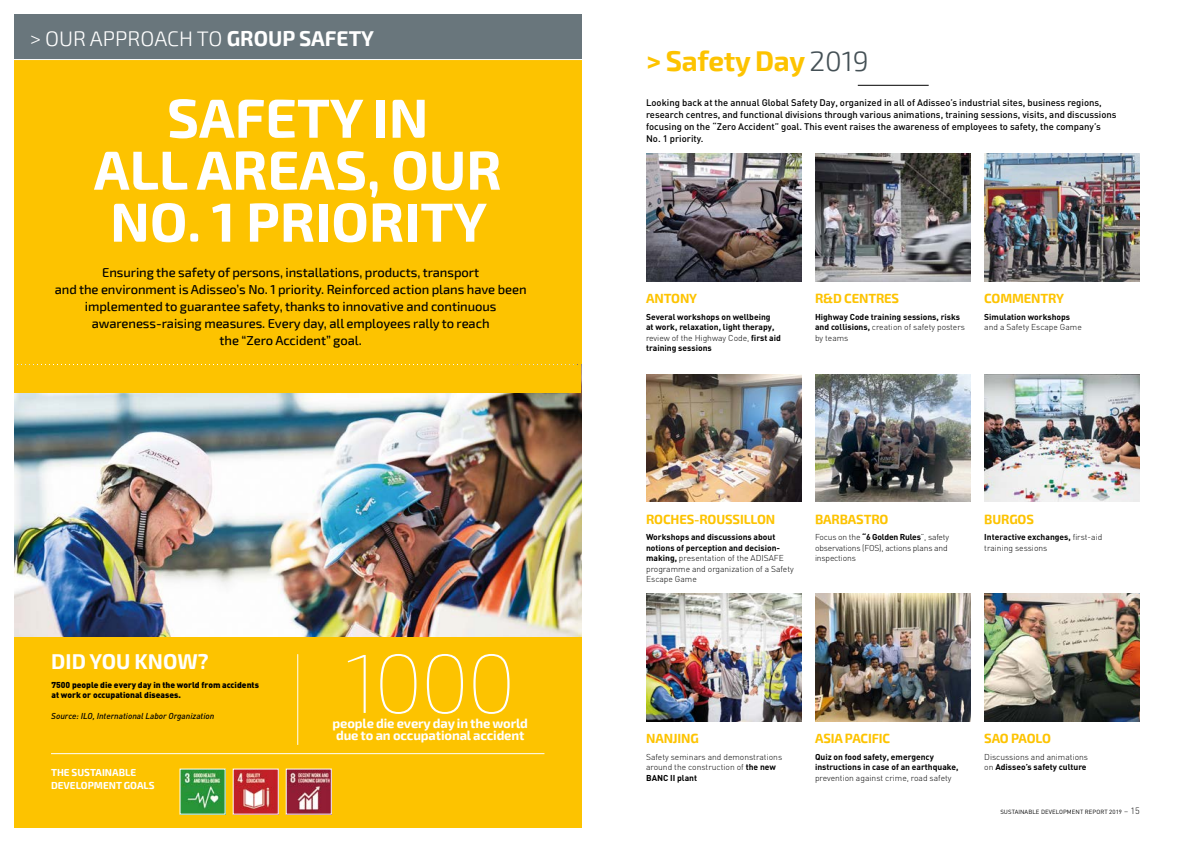
<style>
.page{position:relative;width:1191px;height:842px;background:#fff}
.page>*{position:absolute;margin:0;border:0;box-sizing:border-box;transform-origin:0 0}
.t1{font:100 84px "Exo 2";color:#fff}
.t2{font:700 55px/52px "Exo 2";color:#fff;text-align:center}
.t3{font:700 28px "Exo 2";letter-spacing:-.01em;color:#fdc300}
.t4{font:300 21px "Exo 2";color:#fff}
.t5{font:700 21px "Exo 2";color:#fff}
.t6{font:500 13px/17px "Exo 2";letter-spacing:-.005em;color:#000;text-align:center}
.t7{font:700 13px "Exo 2";letter-spacing:-.01em;color:#fdc300}
.t8{font:700 13px "Exo 2";letter-spacing:-.01em;color:#fff}
.t9{font:700 10px/12.5px "Exo 2";color:#fff}
.t10{font:500 9.5px/12px "DIN";color:#000}
.t11{font:300 8.5px/10.5px "DIN";color:#000}
.t12{font:700 8.5px/10.5px "DIN";color:#000}
.t13{font:300 8.5px/10.5px "DIN";letter-spacing:-.02em;color:#000}
.t14{font:900 8.5px/10.5px "DIN";color:#000}
.t15{font:italic 500 8.5px "DIN Pro";color:#000}
.t16{font:6px "DIN";letter-spacing:.01em;color:#000}
.s1{font-weight:700}
.s2{font-weight:300;color:#445055}
.s3{font-weight:300}
.s4{font-weight:300;font-size:8px}
.s5{font-weight:300;font-size:9px}
</style>
<div class="page">
<hr style="left:857px;top:85px;width:71px;height:1px;background:#000">
<img style="left:646px;top:374px;width:155px;height:128px">
<img style="left:984px;top:154px;width:155px;height:127px">
<img style="left:646px;top:594px;width:155px;height:127px">
<img style="left:815px;top:374px;width:155px;height:128px">
<img style="left:984px;top:374px;width:155px;height:128px">
<img style="left:815px;top:594px;width:155px;height:127px">
<img style="left:984px;top:594px;width:155px;height:127px">
<img style="left:646px;top:154px;width:155px;height:127px">
<img style="left:815px;top:154px;width:155px;height:127px">
<div style="left:14px;top:14px;width:567px;height:814px;background:#fdc300"></div>
<div style="left:14px;top:14px;width:567px;height:46px;background:#69767c"></div>
<hr style="left:13px;top:59px;width:569px;height:1px;background:#fff">
<hr style="left:297px;top:654px;width:1px;height:91px;background:#fff">
<img style="left:14px;top:393px;width:567px;height:243px">
<svg style="left:17px;top:364px;width:561px;height:1px"></svg>
<hr style="left:51px;top:753px;width:493px;height:1px;background:#fff">
<img style="left:181px;top:770px;width:43px;height:43px">
<img style="left:235px;top:770px;width:42px;height:43px">
<img style="left:288px;top:770px;width:42px;height:43px">
<h3 class="t4" style="left:30px;top:27px;width:346px">&gt; OUR APPROACH TO <span class="s1">GROUP SAFETY</span></h3>
<h2 class="t2" style="left:94px;top:94px;width:409px">SAFETY IN<br>ALL AREAS, OUR<br>NO. 1 PRIORITY</h2>
<p class="t6" style="left:55px;top:264px;width:473px">Ensuring the safety of persons, installations, products, transport<br>and the environment is Adisseo’s No. 1 priority. Reinforced action plans have been implemented to guarantee safety, thanks to innovative and continuous awareness-raising measures. Every day, all employees rally to reach<br>the “Zero Accident” goal.</p>
<h3 class="t5" style="left:51px;top:649px;width:159px">DID YOU KNOW?</h3>
<p class="t14" style="left:51px;top:679px;width:209px">7500 people die every day in the world from accidents at work or occupational diseases.</p>
<p class="t15" style="left:51px;top:709px;width:165px">Source: ILO, International Labor Organization</p>
<p class="t9" style="left:51px;top:766px;width:105px">THE SUSTAINABLE<br>DEVELOPMENT GOALS</p>
<h1 class="t1" style="left:344px;top:636px;width:173px">1000</h1>
<h3 class="t8" style="left:336px;top:728px;width:190px">due to an occupational accident</h3>
<h3 class="t8" style="left:332px;top:716px;width:197px">people die every day in the world</h3>
<h3 class="t3" style="left:646px;top:44px;width:224px">&gt; Safety Day <span class="s2">2019</span></h3>
<p class="t10" style="left:646px;top:97px;width:472px">Looking back at the annual Global Safety Day, organized in all of Adisseo’s industrial sites, business regions, research centres, and functional divisions through various animations, training sessions, visits, and discussions focusing on the “Zero Accident” goal. This event raises the awareness of employees to safety, the company’s No. 1 priority.</p>
<h3 class="t7" style="left:646px;top:291px;width:53px">ANTONY</h3>
<p class="t12" style="left:646px;top:311px;width:136px">Several workshops on wellbeing<br>at work, relaxation, light therapy, <span class="s3">review of the Highway Code,</span> first aid training sessions</p>
<h3 class="t7" style="left:815px;top:291px;width:86px">R&amp;D CENTRES</h3>
<p class="t12" style="left:815px;top:311px;width:151px">Highway Code training sessions, risks and collisions, <span class="s3">creation of safety posters by teams</span></p>
<h3 class="t7" style="left:984px;top:291px;width:81px">COMMENTRY</h3>
<p class="t12" style="left:984px;top:311px;width:87px">Simulation workshops</p>
<p class="t11" style="left:984px;top:322px;width:99px">and a Safety Escape Game</p>
<h3 class="t7" style="left:646px;top:511px;width:131px">ROCHES-ROUSSILLON</h3>
<p class="t11" style="left:646px;top:532px;width:149px"><span class="s1">Workshops and discussions about notions of perception and decision&shy;making,</span> presentation of the ADISAFE programme and organization of a Safety<br>Escape Game</p>
<h3 class="t7" style="left:815px;top:511px;width:75px">BARBASTRO</h3>
<p class="t13" style="left:815px;top:532px;width:136px">Focus on the <span class="s1">“6 Golden Rules</span>”, safety observations (FOS), actions plans and inspections</p>
<h3 class="t7" style="left:984px;top:511px;width:51px">BURGOS</h3>
<p class="t11" style="left:984px;top:532px;width:120px"><span class="s1">Interactive exchanges,</span> first-aid training sessions</p>
<h3 class="t7" style="left:646px;top:731px;width:54px">NANJING</h3>
<p class="t11" style="left:646px;top:751px;width:138px">Safety seminars and demonstrations around the construction of <span class="s1">the new<br>BANC II plant</span></p>
<h3 class="t7" style="left:815px;top:731px;width:76px">ASIA PACIFIC</h3>
<p class="t12" style="left:815px;top:751px;width:145px">Quiz on food safety, emergency instructions in case of an earthquake,</p>
<p class="t11" style="left:815px;top:772px;width:138px">prevention against crime, road safety</p>
<h3 class="t7" style="left:984px;top:731px;width:68px">SAO PAOLO</h3>
<p class="t11" style="left:984px;top:751px;width:105px">Discussions and animations on <span class="s1">Adisseo’s safety culture</span></p>
<p class="t16" style="left:1000px;top:808px;width:141px">SUSTAINABLE DEVELOPMENT REPORT 2019 <span class="s4">–</span> <span class="s5">15</span></p>
</div>
